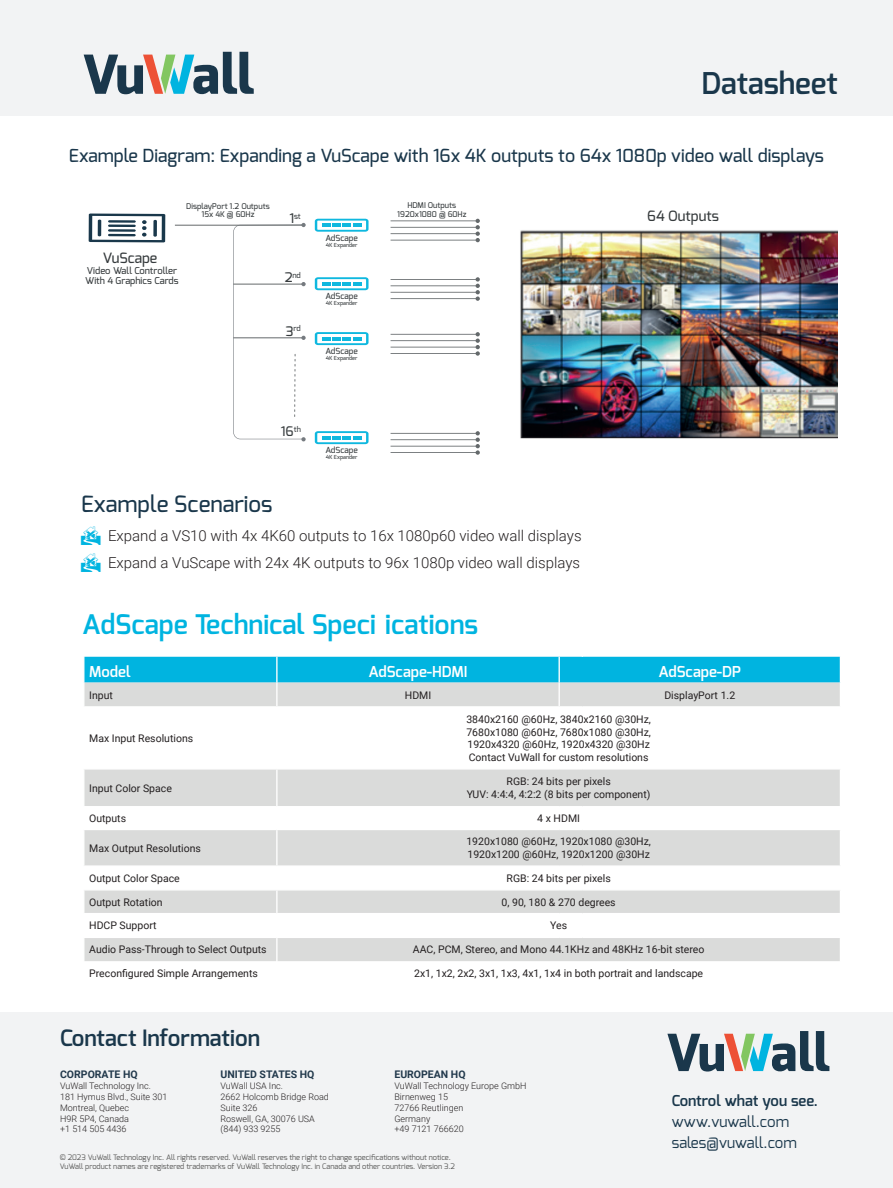
<style>
.page{position:relative;width:893px;height:1188px;background:#fff}
.page>*{position:absolute;margin:0;border:0;box-sizing:border-box;transform-origin:0 0}
.t1{font:600 30px "Exo";color:#1a374b}
.t2{font:600 27px "Exo";color:#00b4e0}
.t3{font:600 22.5px "Exo";color:#1a374b}
.t4{font:500 22.5px "Exo";color:#1a374b}
.t5{font:500 18px "Exo";color:#1a374b}
.t6{font:300 15px/27.8px "Roboto";color:#231f20}
.t7{font:15px/21px "Exo";color:#1a374b}
.t8{font:600 15px "Exo";color:#fff}
.t9{font:600 15px "Exo";color:#1a374b}
.t10{font:500 14.25px "Exo";color:#363b3d}
.t11{font:500 13.2px "Exo";color:#363b3d}
.t12{font:10.5px/12.6px "Roboto";color:#231f20;text-align:justify}
.t13{font:700 10.5px "Roboto";color:#22394c}
.t14{font:500 9.45px/10.4px "Exo";color:#363b3d}
.t15{font:300 9px/10.8px "Roboto";color:#231f20}
.t16{font:500 8.4px "Exo";letter-spacing:-.005em;color:#363b3d}
.t17{font:500 7.95px/8.7px "Exo";color:#363b3d;text-align:center}
.t18{font:500 7.65px "Exo";color:#363b3d}
.t19{font:7.5px/9px "Exo";color:#575756}
.t20{font:500 5.55px "Exo";color:#363b3d}
.s1{font-size:13.2px}
</style>
<div class="page">
<div style="left:0;top:1012px;width:893px;height:176px;background:#f2f3f4"></div>
<div style="left:0;top:0;width:893px;height:116px;background:#f2f3f4"></div>
<svg style="left:84px;top:52px;width:170px;height:42px"></svg>
<svg style="left:84px;top:770px;width:756px;height:191px;fill:#dadbda"></svg>
<hr style="left:276px;top:770px;width:2px;height:36px;background:#fff">
<hr style="left:276px;top:807px;width:2px;height:22px;background:#fff">
<hr style="left:276px;top:830px;width:2px;height:35px;background:#fff">
<hr style="left:276px;top:867px;width:2px;height:22px;background:#fff">
<hr style="left:276px;top:891px;width:2px;height:22px;background:#fff">
<hr style="left:276px;top:914px;width:2px;height:23px;background:#fff">
<hr style="left:276px;top:938px;width:2px;height:23px;background:#fff">
<svg style="left:84px;top:656px;width:757px;height:50px;background:#6cc8dd"></svg>
<hr style="left:83px;top:806px;width:194px;height:1px;background:#fff">
<hr style="left:277px;top:806px;width:282px;height:1px;background:#fff">
<svg style="left:559px;top:806px;width:23px;height:1px"></svg>
<hr style="left:582px;top:806px;width:259px;height:1px;background:#fff">
<hr style="left:83px;top:829px;width:194px;height:1px;background:#fff">
<hr style="left:277px;top:829px;width:282px;height:1px;background:#fff">
<svg style="left:559px;top:829px;width:23px;height:1px"></svg>
<hr style="left:582px;top:829px;width:259px;height:1px;background:#fff">
<hr style="left:83px;top:865px;width:194px;height:2px;background:#fff">
<hr style="left:277px;top:865px;width:282px;height:2px;background:#fff">
<hr style="left:559px;top:865px;width:23px;height:2px;background:#fff">
<hr style="left:582px;top:865px;width:259px;height:2px;background:#fff">
<hr style="left:83px;top:889px;width:194px;height:2px;background:#fff">
<hr style="left:277px;top:889px;width:282px;height:2px;background:#fff">
<hr style="left:559px;top:889px;width:23px;height:2px;background:#fff">
<hr style="left:582px;top:889px;width:259px;height:2px;background:#fff">
<hr style="left:83px;top:913px;width:194px;height:1px;background:#fff">
<hr style="left:277px;top:913px;width:282px;height:1px;background:#fff">
<svg style="left:559px;top:913px;width:23px;height:1px"></svg>
<hr style="left:582px;top:913px;width:259px;height:1px;background:#fff">
<hr style="left:83px;top:937px;width:194px;height:1px;background:#fff">
<hr style="left:277px;top:937px;width:282px;height:1px;background:#fff">
<svg style="left:559px;top:937px;width:23px;height:1px"></svg>
<hr style="left:582px;top:937px;width:259px;height:1px;background:#fff">
<svg style="left:89px;top:214px;width:76px;height:28px"></svg>
<svg style="left:315px;top:431px;width:53px;height:13px"></svg>
<svg style="left:476px;top:332px;width:4px;height:24px"></svg>
<svg style="left:476px;top:277px;width:4px;height:24px"></svg>
<svg style="left:476px;top:431px;width:4px;height:24px"></svg>
<img style="left:520px;top:230px;width:318px;height:209px">
<svg style="left:476px;top:219px;width:4px;height:23px"></svg>
<hr style="left:175px;top:225px;width:129px;height:1px;background:#64696b">
<svg style="left:233px;top:223px;width:73px;height:218px"></svg>
<svg style="left:315px;top:332px;width:53px;height:13px"></svg>
<svg style="left:315px;top:277px;width:53px;height:13px"></svg>
<svg style="left:315px;top:219px;width:53px;height:13px"></svg>
<svg style="left:667px;top:1031px;width:162px;height:41px"></svg>
<h1 class="t1" style="left:701px;top:64px;width:138px">Datasheet</h1>
<h3 class="t5" style="left:69px;top:144px;width:756px">Example Diagram: Expanding a VuScape with 16x 4K outputs to 64x 1080p video wall displays</h3>
<p class="t17" style="left:186px;top:201px;width:85px">DisplayPort 1.2 Outputs<br>15x 4K @ 60Hz</p>
<h3 class="t10" style="left:103px;top:249px;width:56px">VuScape</h3>
<p class="t14" style="left:85px;top:265px;width:95px">Video Wall Controller<br>With 4 Graphics Cards</p>
<p class="t17" style="left:397px;top:201px;width:71px">HDMI Outputs<br>1920x1080 @ 60Hz</p>
<h3 class="t10" style="left:647px;top:207px;width:73px">64 Outputs</h3>
<p class="t18" style="left:289px;top:211px;width:13px"><span class="s1">1</span>st</p>
<p class="t16" style="left:325px;top:232px;width:34px">AdScape</p>
<p class="t20" style="left:326px;top:241px;width:33px">4K Expander</p>
<p class="t18" style="left:285px;top:270px;width:18px"><span class="s1">2</span>nd</p>
<p class="t18" style="left:286px;top:324px;width:17px"><span class="s1">3</span>rd</p>
<p class="t16" style="left:325px;top:291px;width:34px">AdScape</p>
<p class="t20" style="left:326px;top:300px;width:33px">4K Expander</p>
<p class="t16" style="left:325px;top:345px;width:34px">AdScape</p>
<p class="t20" style="left:326px;top:354px;width:33px">4K Expander</p>
<p class="t11" style="left:281px;top:423px;width:22px">16<sup>th</sup></p>
<p class="t16" style="left:325px;top:445px;width:34px">AdScape</p>
<p class="t20" style="left:326px;top:454px;width:33px">4K Expander</p>
<h3 class="t4" style="left:81px;top:489px;width:193px">Example Scenarios</h3>
<h3 class="t6" style="left:108px;top:521px;width:475px">Expand a VS10 with 4x 4K60 outputs to 16x 1080p60 video wall displays<br>Expand a VuScape with 24x 4K outputs to 96x 1080p video wall displays</h3>
<h2 class="t2" style="left:82px;top:607px;width:398px">AdScape Technical Speci ications</h2>
<h3 class="t8" style="left:89px;top:662px;width:43px">Model</h3>
<h3 class="t8" style="left:369px;top:662px;width:100px">AdScape-HDMI</h3>
<h3 class="t8" style="left:659px;top:662px;width:84px">AdScape-DP</h3>
<p class="t12" style="left:89px;top:688px;width:25px">Input</p>
<p class="t12" style="left:405px;top:688px;width:28px">HDMI</p>
<p class="t12" style="left:664px;top:688px;width:72px">DisplayPort 1.2</p>
<p class="t12" style="left:89px;top:731px;width:106px">Max Input Resolutions</p>
<p class="t12" style="left:466px;top:713px;width:186px">3840x2160 @60Hz, 3840x2160 @30Hz, 7680x1080 @60Hz, 7680x1080 @30Hz, 1920x4320 @60Hz, 1920x4320 @30Hz Contact VuWall for custom resolutions</p>
<p class="t12" style="left:89px;top:781px;width:84px">Input Color Space</p>
<p class="t12" style="left:467px;top:775px;width:185px;text-align:center">RGB: 24 bits per pixels<br>YUV: 4:4:4, 4:2:2 (8 bits per component)</p>
<p class="t12" style="left:89px;top:812px;width:38px">Outputs</p>
<p class="t12" style="left:537px;top:812px;width:44px">4 x HDMI</p>
<p class="t12" style="left:89px;top:841px;width:113px">Max Output Resolutions</p>
<p class="t12" style="left:466px;top:835px;width:186px">1920x1080 @60Hz, 1920x1080 @30Hz,<br>1920x1200 @60Hz, 1920x1200 @30Hz</p>
<p class="t12" style="left:89px;top:872px;width:92px">Output Color Space</p>
<p class="t12" style="left:506px;top:872px;width:106px">RGB: 24 bits per pixels</p>
<p class="t12" style="left:89px;top:895px;width:75px">Output Rotation</p>
<p class="t12" style="left:502px;top:895px;width:116px">0, 90, 180 &amp; 270 degrees</p>
<p class="t12" style="left:89px;top:919px;width:69px">HDCP Support</p>
<p class="t12" style="left:550px;top:919px;width:18px">Yes</p>
<p class="t12" style="left:89px;top:943px;width:179px">Audio Pass-Through to Select Outputs</p>
<p class="t12" style="left:413px;top:943px;width:293px">AAC, PCM, Stereo, and Mono 44.1KHz and 48KHz 16-bit stereo</p>
<p class="t12" style="left:89px;top:967px;width:170px">Preconfigured Simple Arrangements</p>
<p class="t12" style="left:414px;top:967px;width:291px">2x1, 1x2, 2x2, 3x1, 1x3, 4x1, 1x4 in both portrait and landscape</p>
<h3 class="t3" style="left:60px;top:1024px;width:201px">Contact Information</h3>
<p class="t13" style="left:221px;top:1067px;width:96px">UNITED STATES HQ</p>
<p class="t15" style="left:221px;top:1080px;width:110px">VuWall USA Inc.<br>2662 Holcomb Bridge Road<br>Suite 326<br>Roswell, GA, 30076 USA (844) 933 9255</p>
<p class="t19" style="left:60px;top:1153px;width:397px">© 2023 VuWall Technology Inc. All rights reserved. VuWall reserves the right to change specifications without notice.<br>VuWall product names are registered trademarks of VuWall Technology Inc. in Canada and other countries. Version 3.2</p>
<p class="t13" style="left:60px;top:1067px;width:79px">CORPORATE HQ</p>
<p class="t15" style="left:60px;top:1080px;width:109px">VuWall Technology Inc.<br>181 Hymus Blvd., Suite 301<br>Montreal, Quebec<br>H9R 5P4, Canada<br>+1 514 505 4436</p>
<p class="t13" style="left:394px;top:1067px;width:73px">EUROPEAN HQ</p>
<p class="t15" style="left:394px;top:1080px;width:134px">VuWall Technology Europe GmbH<br>Birnenweg 15<br>72766 Reutlingen<br>Germany<br>+49 7121 766620</p>
<h3 class="t9" style="left:672px;top:1091px;width:148px">Control what you see.</h3>
<h3 class="t7" style="left:672px;top:1111px;width:127px">www.vuwall.com sales@vuwall.com</h3>
</div>
